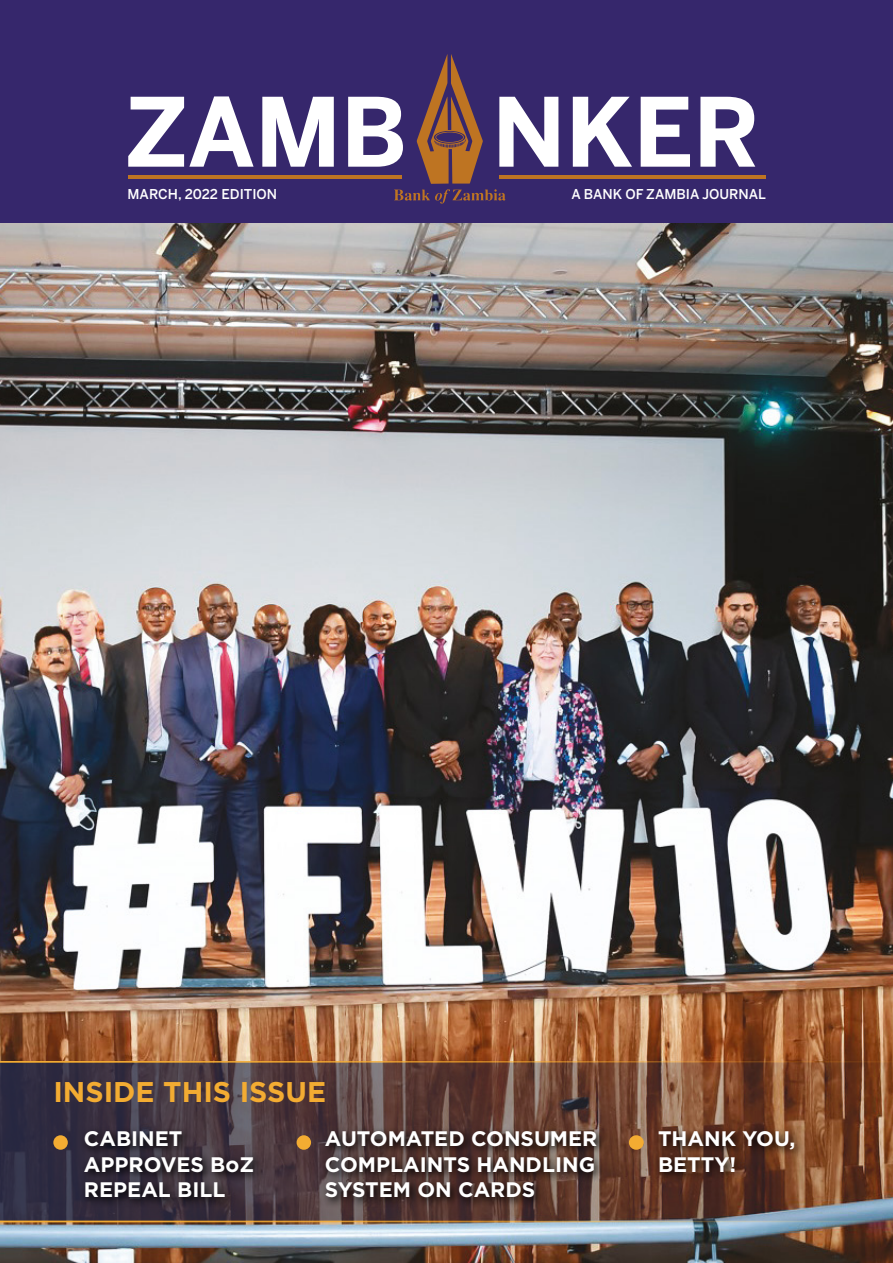
<style>
.page{position:relative;width:893px;height:1263px;background:#fff}
.page>*{position:absolute;margin:0;border:0;box-sizing:border-box;transform-origin:0 0}
.t1{font:700 94.5px "Benton Sans";color:#fff}
.t2{font:700 28.5px "Gotham";color:#f3ac32}
.t3{font:700 21px/25.2px "Gotham";color:#fff}
.t4{font:500 13.5px "Benton Sans";color:#fff}
</style>
<div class="page">
<img style="left:0;top:222px;width:893px;height:1041px">
<svg style="left:780px;top:1061px;width:113px;height:161px;background:#83573e"></svg>
<svg style="left:0;top:1061px;width:780px;height:161px;background:#59403d"></svg>
<div style="left:0;top:0;width:893px;height:222px;background:#36276c"></div>
<svg style="left:394px;top:54px;width:112px;height:150px"></svg>
<hr style="left:128px;top:176px;width:273px;height:3px;background:#be7422">
<hr style="left:499px;top:176px;width:266px;height:3px;background:#be7422">
<svg style="left:80px;top:1126px;width:183px;height:82px;background:#342c36"></svg>
<svg style="left:321px;top:1126px;width:286px;height:82px;background:#49332e"></svg>
<svg style="left:654px;top:1126px;width:151px;height:57px;background:#5b3423"></svg>
<div style="left:53px;top:1135px;width:15px;height:15px;background:#f3ac32;border-radius:50%"></div>
<div style="left:297px;top:1135px;width:14px;height:15px;background:#f3ac32;border-radius:50%"></div>
<div style="left:629px;top:1135px;width:15px;height:15px;background:#f3ac32;border-radius:50%"></div>
<p class="t1" style="left:125px;top:76px;width:284px">ZAMB</p>
<p class="t1" style="left:492px;top:76px;width:269px">NKER</p>
<p class="t4" style="left:128px;top:186px;width:151px">MARCH, 2022 EDITION</p>
<p class="t4" style="left:572px;top:186px;width:196px">A BANK OF ZAMBIA JOURNAL</p>
<p class="t2" style="left:53px;top:1075px;width:274px">INSIDE THIS ISSUE</p>
<p class="t3" style="left:84px;top:1126px;width:172px">CABINET<br>APPROVES BoZ<br>REPEAL BILL</p>
<p class="t3" style="left:325px;top:1126px;width:274px;text-align:justify">AUTOMATED CONSUMER COMPLAINTS HANDLING SYSTEM ON CARDS</p>
<p class="t3" style="left:658px;top:1126px;width:139px">THANK YOU,<br>BETTY!</p>
</div>
